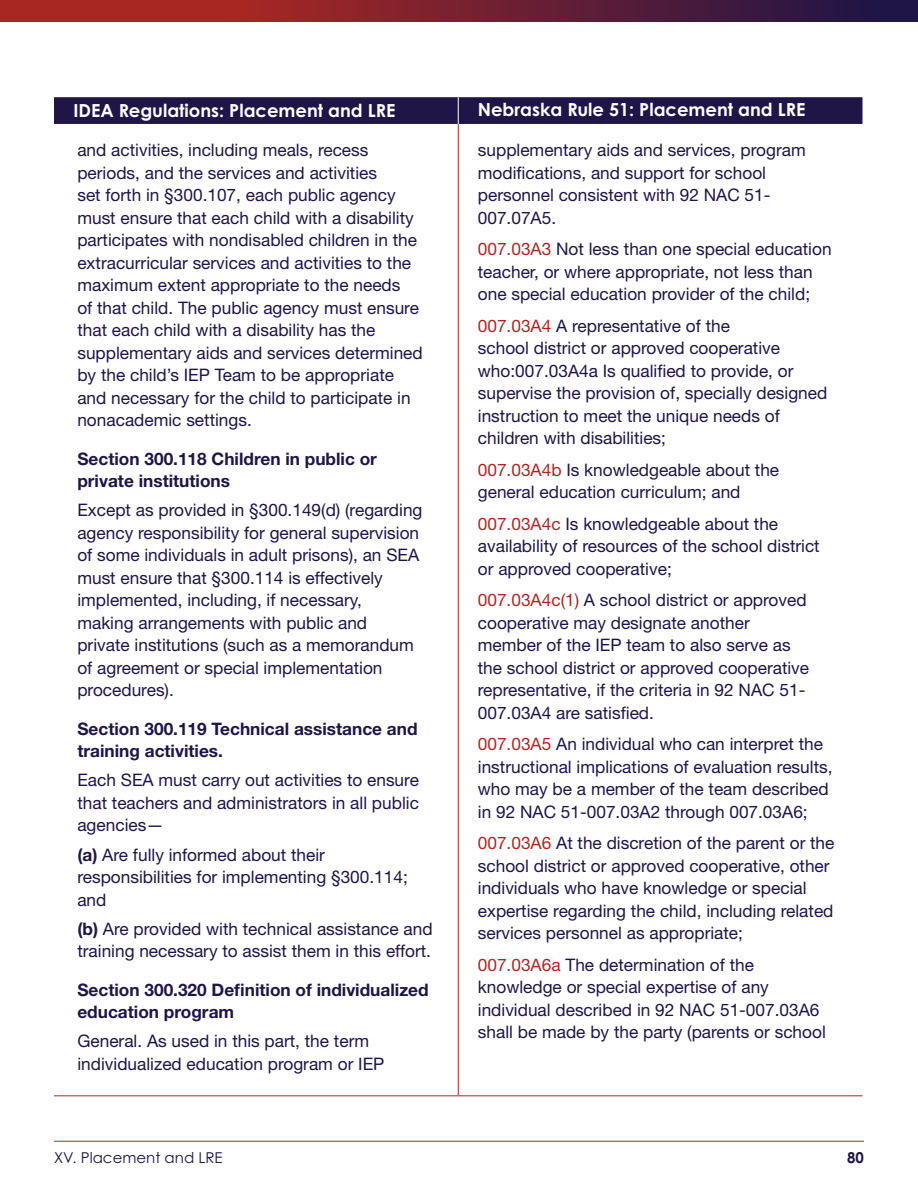
<style>
.page{position:relative;width:918px;height:1188px;background:#fff}
.page>*{position:absolute;margin:0;border:0;box-sizing:border-box;transform-origin:0 0}
.t1{font:700 18px "Century Gothic Pro";color:#fff}
.t2{font:17.25px/22.5px "Helvetica Neue LT Std";color:#201547}
.t3{font:700 17.25px/22.5px "Helvetica Neue LT Std";color:#201547}
.t4{font:15px "Century Gothic Pro";color:#201547}
.t5{font:700 15px "Century Gothic Pro";color:#201547}
.s1{font-weight:700}
.s2{color:#aa2823}
</style>
<div class="page">
<svg style="left:0;top:0;width:918px;height:22px;background:#721f31"></svg>
<svg style="left:54px;top:97px;width:808px;height:27px;background:#221748"></svg>
<hr style="left:458px;top:124px;width:1px;height:971px;background:#aa2823">
<hr style="left:54px;top:1095px;width:404px;height:1px;background:#aa2823">
<hr style="left:458px;top:1095px;width:404px;height:1px;background:#aa2823">
<hr style="left:54px;top:1141px;width:810px;height:1px;background:#aa2823">
<p class="t1" style="left:74px;top:99px;width:324px">IDEA Regulations: Placement and LRE</p>
<p class="t2" style="left:77px;top:139px;width:347px">and activities, including meals, recess periods, and the services and activities<br>set forth in §300 107, each public agency must ensure that each child with a disability participates with nondisabled children in the extracurricular services and activities to the maximum extent appropriate to the needs<br>of that child The public agency must ensure that each child with a disability has the supplementary aids and services determined by the child’s IEP Team to be appropriate and necessary for the child to participate in nonacademic settings</p>
<h3 class="t3" style="left:77px;top:447px;width:301px">Section 300.118 Children in public or private institutions</h3>
<p class="t2" style="left:77px;top:499px;width:347px">Except as provided in §300 149(d) (regarding agency responsibility for general supervision of some individuals in adult prisons), an SEA must ensure that §300 114 is effectively implemented, including, if necessary, making arrangements with public and private institutions (such as a memorandum of agreement or special implementation procedures)</p>
<h3 class="t3" style="left:77px;top:717px;width:342px">Section 300.119 Technical assistance and training activities.</h3>
<p class="t2" style="left:77px;top:769px;width:343px;text-align:justify">Each SEA must carry out activities to ensure that teachers and administrators in all public agencies—</p>
<p class="t2" style="left:77px;top:843px;width:332px"><span class="s1">(a)</span> Are fully informed about their responsibilities for implementing §300 114; and</p>
<p class="t2" style="left:77px;top:917px;width:357px"><span class="s1">(b)</span> Are provided with technical assistance and training necessary to assist them in this effort</p>
<h3 class="t3" style="left:77px;top:978px;width:353px">Section 300.320 Definition of individualized education program</h3>
<p class="t2" style="left:77px;top:1030px;width:309px">General As used in this part, the term individualized education program or IEP</p>
<p class="t1" style="left:478px;top:99px;width:329px">Nebraska Rule 51: Placement and LRE</p>
<p class="t2" style="left:478px;top:139px;width:329px">supplementary aids and services, program modifications, and support for school personnel consistent with 92 NAC 51-<br>007 07A5</p>
<p class="t2" style="left:478px;top:238px;width:355px"><span class="s2">007 03A3</span> Not less than one special education teacher, or where appropriate, not less than one special education provider of the child;</p>
<p class="t2" style="left:478px;top:314px;width:351px"><span class="s2">007 03A4</span> A representative of the<br>school district or approved cooperative who:007 03A4a Is qualified to provide, or supervise the provision of, specially designed instruction to meet the unique needs of children with disabilities;</p>
<p class="t2" style="left:478px;top:458px;width:303px"><span class="s2">007 03A4b</span> Is knowledgeable about the general education curriculum; and</p>
<p class="t2" style="left:478px;top:512px;width:343px"><span class="s2">007 03A4c</span> Is knowledgeable about the availability of resources of the school district or approved cooperative;</p>
<p class="t2" style="left:478px;top:589px;width:333px"><span class="s2">007 03A4c(1)</span> A school district or approved cooperative may designate another member of the IEP team to also serve as the school district or approved cooperative representative, if the criteria in 92 NAC 51- 007 03A4 are satisfied</p>
<p class="t2" style="left:478px;top:733px;width:356px"><span class="s2">007 03A5</span> An individual who can interpret the instructional implications of evaluation results, who may be a member of the team described in 92 NAC 51-007 03A2 through 007 03A6;</p>
<p class="t2" style="left:478px;top:832px;width:358px"><span class="s2">007 03A6</span> At the discretion of the parent or the school district or approved cooperative, other individuals who have knowledge or special expertise regarding the child, including related services personnel as appropriate;</p>
<p class="t2" style="left:478px;top:953px;width:349px"><span class="s2">007 03A6a</span> The determination of the knowledge or special expertise of any individual described in 92 NAC 51-007 03A6 shall be made by the party (parents or school</p>
<p class="t4" style="left:54px;top:1149px;width:170px">XV. Placement and LRE</p>
<p class="t5" style="left:847px;top:1148px;width:18px">80</p>
</div>
